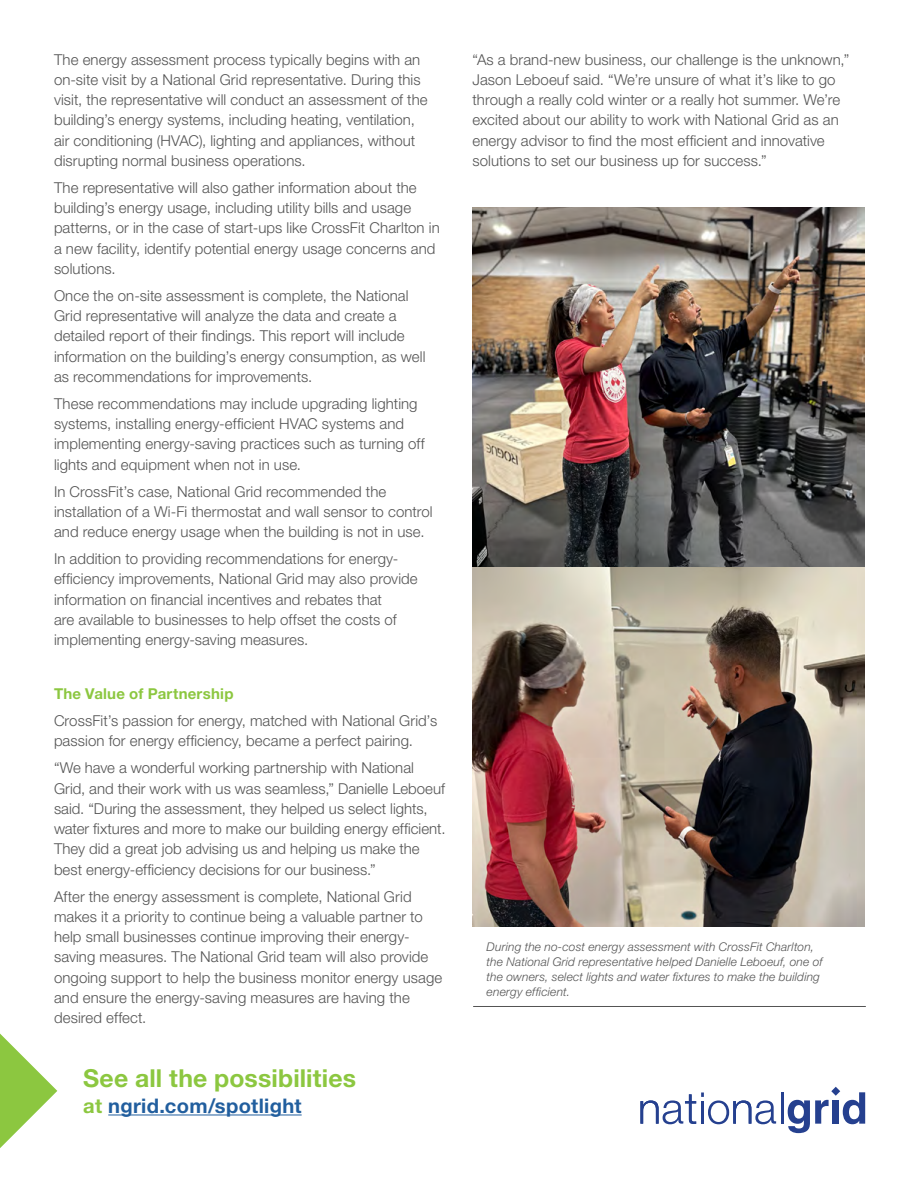
<style>
.page{position:relative;width:918px;height:1188px;background:#fff}
.page>*{position:absolute;margin:0;border:0;box-sizing:border-box;transform-origin:0 0}
.t1{font:700 24.75px "Helvetica Neue LT Pro";letter-spacing:.005em;color:#8cc740}
.t2{font:700 20.1px "Helvetica Neue LT Pro";letter-spacing:.015em;color:#215e9e}
.t3{font:300 15px/20.2px "Helvetica Neue LT Pro";letter-spacing:.005em;color:#545454}
.t4{font:700 15px "Helvetica Neue LT Pro";letter-spacing:.015em;color:#8cc740}
.t5{font:italic 300 12px/15px "Helvetica Neue LT Std";letter-spacing:.015em;color:#545454}
.s1{color:#8cc740}
</style>
<div class="page">
<svg style="left:788px;top:1087px;width:77px;height:46px"></svg>
<svg style="left:640px;top:1092px;width:136px;height:32px"></svg>
<hr style="left:781px;top:1092px;width:2px;height:32px;background:#25408f">
<svg style="left:0;top:1034px;width:57px;height:114px"></svg>
<img style="left:472px;top:207px;width:392px;height:720px">
<hr style="left:473px;top:1006px;width:393px;height:1px;background:#545454">
<hr style="left:108px;top:1114px;width:194px;height:1px;background:#215e9e">
<p class="t3" style="left:54px;top:49px;width:375px">The energy assessment process typically begins with an on-site visit by a National Grid representative. During this visit, the representative will conduct an assessment of the building’s energy systems, including heating, ventilation, air conditioning (HVAC), lighting and appliances, without disrupting normal business operations.</p>
<p class="t3" style="left:54px;top:177px;width:387px">The representative will also gather information about the building’s energy usage, including utility bills and usage patterns, or in the case of start-ups like CrossFit Charlton in a new facility, identify potential energy usage concerns and solutions.</p>
<p class="t3" style="left:54px;top:285px;width:373px">Once the on-site assessment is complete, the National Grid representative will analyze the data and create a detailed report of their findings. This report will include information on the building’s energy consumption, as well as recommendations for improvements.</p>
<p class="t3" style="left:54px;top:393px;width:372px">These recommendations may include upgrading lighting systems, installing energy-efficient HVAC systems and implementing energy-saving practices such as turning off lights and equipment when not in use.</p>
<p class="t3" style="left:54px;top:481px;width:380px">In CrossFit’s case, National Grid recommended the installation of a Wi-Fi thermostat and wall sensor to control and reduce energy usage when the building is not in use.</p>
<p class="t3" style="left:54px;top:548px;width:365px">In addition to providing recommendations for energy&shy;efficiency improvements, National Grid may also provide information on financial incentives and rebates that<br>are available to businesses to help offset the costs of implementing energy-saving measures.</p>
<p class="t4" style="left:54px;top:684px;width:181px">The Value of Partnership</p>
<p class="t3" style="left:54px;top:710px;width:385px">CrossFit’s passion for energy, matched with National Grid’s passion for energy efficiency, became a perfect pairing.</p>
<p class="t3" style="left:54px;top:758px;width:393px">“We have a wonderful working partnership with National Grid, and their work with us was seamless,” Danielle Leboeuf said. “During the assessment, they helped us select lights, water fixtures and more to make our building energy efficient.<br>They did a great job advising us and helping us make the best energy-efficiency decisions for our business.”</p>
<p class="t3" style="left:54px;top:886px;width:390px">After the energy assessment is complete, National Grid makes it a priority to continue being a valuable partner to help small businesses continue improving their energy&shy;saving measures. The National Grid team will also provide ongoing support to help the business monitor energy usage and ensure the energy-saving measures are having the desired effect.</p>
<p class="t1" style="left:83px;top:1062px;width:274px">See all the possibilities</p>
<p class="t2" style="left:83px;top:1093px;width:220px"><span class="s1">at</span> ngrid.com/spotlight</p>
<p class="t3" style="left:472px;top:49px;width:378px">“As a brand-new business, our challenge is the unknown,” Jason Leboeuf said. “We’re unsure of what it’s like to go through a really cold winter or a really hot summer. We’re excited about our ability to work with National Grid as an energy advisor to find the most efficient and innovative solutions to set our business up for success.”</p>
<p class="t5" style="left:487px;top:939px;width:337px">During the no-cost energy assessment with CrossFit Charlton, the National Grid representative helped Danielle Leboeuf, one of the owners, select lights and water fixtures to make the building energy efficient.</p>
</div>
